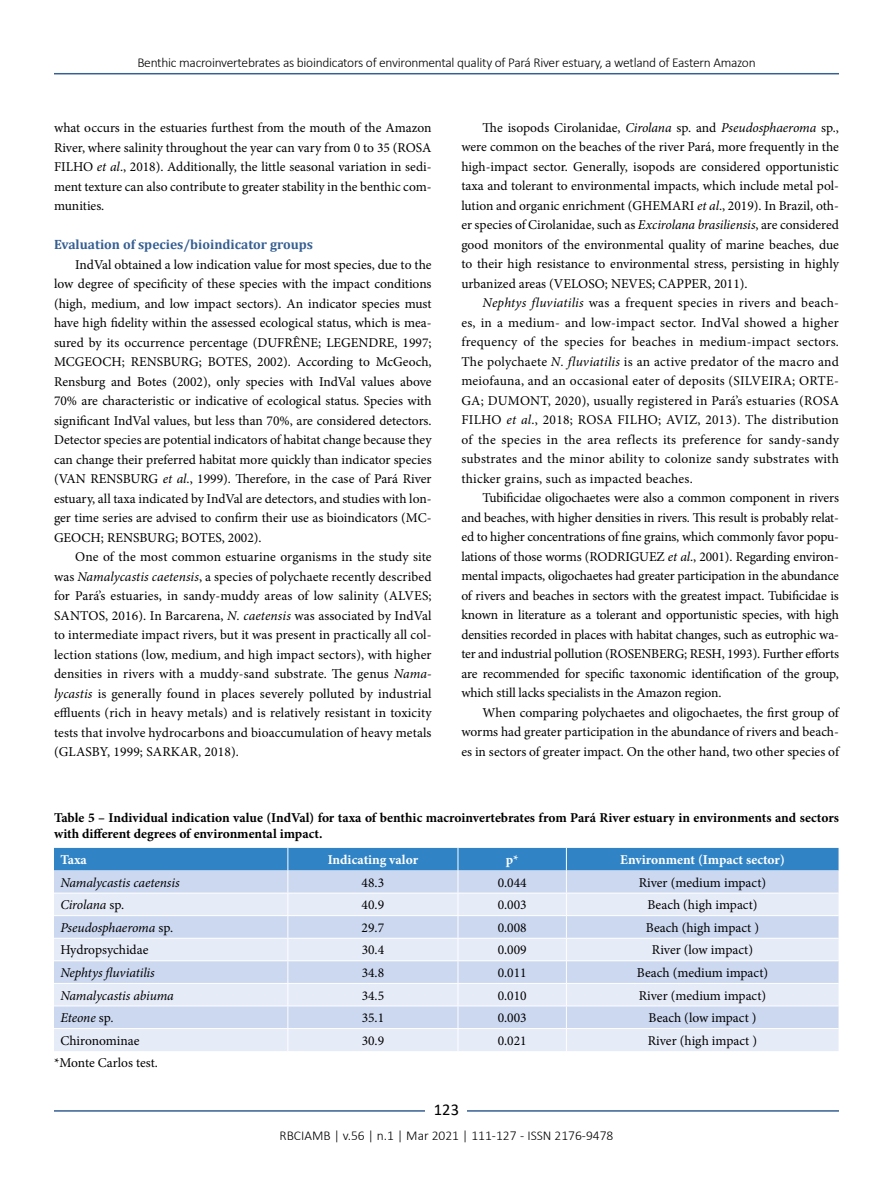
<style>
.page{position:relative;width:893px;height:1191px;background:#fff}
.page>*{position:absolute;margin:0;border:0;box-sizing:border-box;transform-origin:0 0}
.t1{font:16.5px "Calibri";color:#000}
.t2{font:13.5px/19.5px "Minion Pro";color:#000;text-align:justify}
.t3{font:700 13.5px/16.2px "Minion Pro";color:#000}
.t4{font:300 13.5px "Calibri";letter-spacing:-.02em;color:#000}
.t5{font:italic 13.5px "Minion Pro";letter-spacing:-.01em;color:#000}
.t6{font:300 13.5px "Calibri";color:#000}
.t7{font:700 13.5px "Minion Pro";color:#fff}
.t8{font:700 13.5px "Cambria";color:#365f92}
.s1{font-style:italic}
.s2{font-style:normal}
</style>
<div class="page">
<hr style="left:54px;top:73px;width:785px;height:1px;background:#365f92">
<hr style="left:54px;top:1110px;width:785px;height:1px;background:#365f92">
<div style="left:426px;top:1096px;width:41px;height:26px;background:#fff"></div>
<svg style="left:54px;top:848px;width:784px;height:203px;background:#c7d8ef"></svg>
<p class="t4" style="left:137px;top:54px;width:620px">Benthic macroinvertebrates as bioindicators of environmental quality of Pará River estuary, a wetland of Eastern Amazon</p>
<p class="t2" style="left:54px;top:118px;width:379px">what occurs in the estuaries furthest from the mouth of the Amazon River, where salinity throughout the year can vary from 0 to 35 (ROSA FILHO <span class="s1">et al</span>., 2018). Additionally, the little seasonal variation in sedi&shy;ment texture can also contribute to greater stability in the benthic com&shy;munities.</p>
<p class="t8" style="left:54px;top:235px;width:261px">Evaluation of species/bioindicator groups</p>
<p class="t2" style="left:54px;top:254px;width:379px;text-indent:21px">IndVal obtained a low indication value for most species, due to the low degree of specificity of these species with the impact conditions (high, medium, and low impact sectors). An indicator species must have high fidelity within the assessed ecological status, which is mea&shy;sured by its occurrence percentage (DUFRÊNE; LEGENDRE, 1997; MCGEOCH; RENSBURG; BOTES, 2002). According to McGeoch, Rensburg and Botes (2002), only species with IndVal values above 70% are characteristic or indicative of ecological status. Species with significant IndVal values, but less than 70%, are considered detectors.<br>Detector species are potential indicators of habitat change because they can change their preferred habitat more quickly than indicator species (VAN RENSBURG <span class="s1">et al</span>., 1999). Therefore, in the case of Pará River estuary, all taxa indicated by IndVal are detectors, and studies with lon&shy;ger time series are advised to confirm their use as bioindicators (MC-GEOCH; RENSBURG; BOTES, 2002).</p>
<p class="t2" style="left:54px;top:547px;width:379px;text-indent:21px">One of the most common estuarine organisms in the study site was <span class="s1">Namalycastis caetensis</span>, a species of polychaete recently described for Pará’s estuaries, in sandy-muddy areas of low salinity (ALVES; SANTOS, 2016). In Barcarena, <span class="s1">N. caetensis</span> was associated by IndVal to intermediate impact rivers, but it was present in practically all col&shy;lection stations (low, medium, and high impact sectors), with higher densities in rivers with a muddy-sand substrate. The genus <span class="s1">Nama&shy;lycastis</span> is generally found in places severely polluted by industrial effluents (rich in heavy metals) and is relatively resistant in toxicity tests that involve hydrocarbons and bioaccumulation of heavy metals (GLASBY, 1999; SARKAR, 2018).</p>
<p class="t2" style="left:461px;top:118px;width:379px;text-indent:21px">The isopods Cirolanidae, <span class="s1">Cirolana</span> sp. and <span class="s1">Pseudosphaeroma</span> sp., were common on the beaches of the river Pará, more frequently in the high-impact sector. Generally, isopods are considered opportunistic taxa and tolerant to environmental impacts, which include metal pol&shy;lution and organic enrichment (GHEMARI <span class="s1">et al</span>., 2019). In Brazil, oth&shy;er species of Cirolanidae, such as <span class="s1">Excirolana brasiliensis</span>, are considered good monitors of the environmental quality of marine beaches, due to their high resistance to environmental stress, persisting in highly urbanized areas (VELOSO; NEVES; CAPPER, 2011).</p>
<p class="t2" style="left:461px;top:293px;width:379px;text-indent:21px"><span class="s1">Nephtys fluviatilis</span> was a frequent species in rivers and beach&shy;es, in a medium- and low-impact sector. IndVal showed a higher frequency of the species for beaches in medium-impact sectors.<br>The polychaete <span class="s1">N. fluviatilis</span> is an active predator of the macro and meiofauna, and an occasional eater of deposits (SILVEIRA; ORTE-GA; DUMONT, 2020), usually registered in Pará’s estuaries (ROSA FILHO <span class="s1">et al</span>., 2018; ROSA FILHO; AVIZ, 2013). The distribution of the species in the area reflects its preference for sandy-sandy substrates and the minor ability to colonize sandy substrates with thicker grains, such as impacted beaches.</p>
<p class="t2" style="left:461px;top:488px;width:379px;text-indent:21px">Tubificidae oligochaetes were also a common component in rivers and beaches, with higher densities in rivers. This result is probably relat&shy;ed to higher concentrations of fine grains, which commonly favor popu&shy;lations of those worms (RODRIGUEZ <span class="s1">et al</span>., 2001). Regarding environ&shy;mental impacts, oligochaetes had greater participation in the abundance of rivers and beaches in sectors with the greatest impact. Tubificidae is known in literature as a tolerant and opportunistic species, with high densities recorded in places with habitat changes, such as eutrophic wa&shy;ter and industrial pollution (ROSENBERG; RESH, 1993). Further efforts are recommended for specific taxonomic identification of the group, which still lacks specialists in the Amazon region.</p>
<p class="t2" style="left:461px;top:703px;width:379px;text-indent:21px">When comparing polychaetes and oligochaetes, the first group of worms had greater participation in the abundance of rivers and beach&shy;es in sectors of greater impact. On the other hand, two other species of</p>
<p class="t3" style="left:54px;top:809px;width:786px">Table 5 – Individual indication value (IndVal) for taxa of benthic macroinvertebrates from Pará River estuary in environments and sectors with different degrees of environmental impact.</p>
<p class="t7" style="left:60px;top:850px;width:28px">Taxa</p>
<p class="t7" style="left:328px;top:850px;width:92px">Indicating valor</p>
<p class="t7" style="left:506px;top:850px;width:14px">p*</p>
<p class="t7" style="left:620px;top:850px;width:166px">Environment (Impact sector)</p>
<p class="t5" style="left:60px;top:873px;width:121px">Namalycastis caetensis</p>
<p class="t2" style="left:362px;top:872px;width:24px">48.3</p>
<p class="t2" style="left:498px;top:872px;width:30px">0.044</p>
<p class="t2" style="left:639px;top:872px;width:129px">River (medium impact)</p>
<p class="t5" style="left:60px;top:895px;width:65px">Cirolana <span class="s2">sp.</span></p>
<p class="t2" style="left:362px;top:895px;width:24px">40.9</p>
<p class="t2" style="left:498px;top:895px;width:30px">0.003</p>
<p class="t2" style="left:647px;top:895px;width:112px">Beach (high impact)</p>
<p class="t5" style="left:60px;top:918px;width:114px">Pseudosphaeroma <span class="s2">sp.</span></p>
<p class="t2" style="left:362px;top:918px;width:24px">29.7</p>
<p class="t2" style="left:498px;top:918px;width:30px">0.008</p>
<p class="t2" style="left:646px;top:918px;width:115px">Beach (high impact )</p>
<p class="t2" style="left:60px;top:940px;width:90px">Hydropsychidae</p>
<p class="t2" style="left:362px;top:940px;width:24px">30.4</p>
<p class="t2" style="left:498px;top:940px;width:30px">0.009</p>
<p class="t2" style="left:652px;top:940px;width:103px">River (low impact)</p>
<p class="t5" style="left:60px;top:963px;width:96px">Nephtys fluviatilis</p>
<p class="t2" style="left:362px;top:963px;width:24px">34.8</p>
<p class="t2" style="left:498px;top:963px;width:30px">0.011</p>
<p class="t2" style="left:637px;top:963px;width:133px">Beach (medium impact)</p>
<p class="t5" style="left:60px;top:986px;width:115px">Namalycastis abiuma</p>
<p class="t2" style="left:362px;top:985px;width:24px">34.5</p>
<p class="t2" style="left:498px;top:985px;width:30px">0.010</p>
<p class="t2" style="left:639px;top:985px;width:129px">River (medium impact)</p>
<p class="t5" style="left:60px;top:1008px;width:55px">Eteone <span class="s2">sp</span>.</p>
<p class="t2" style="left:362px;top:1008px;width:24px">35.1</p>
<p class="t2" style="left:498px;top:1008px;width:30px">0.003</p>
<p class="t2" style="left:648px;top:1008px;width:110px">Beach (low impact )</p>
<p class="t2" style="left:60px;top:1030px;width:81px">Chironominae</p>
<p class="t2" style="left:362px;top:1030px;width:24px">30.9</p>
<p class="t2" style="left:498px;top:1030px;width:30px">0.021</p>
<p class="t2" style="left:648px;top:1030px;width:111px">River (high impact )</p>
<p class="t2" style="left:54px;top:1053px;width:105px">*Monte Carlos test.</p>
<p class="t1" style="left:434px;top:1098px;width:27px">123</p>
<p class="t6" style="left:280px;top:1126px;width:335px">RBCIAMB | v.56 | n.1 | Mar 2021 | 111-127 - ISSN 2176-9478</p>
</div>
